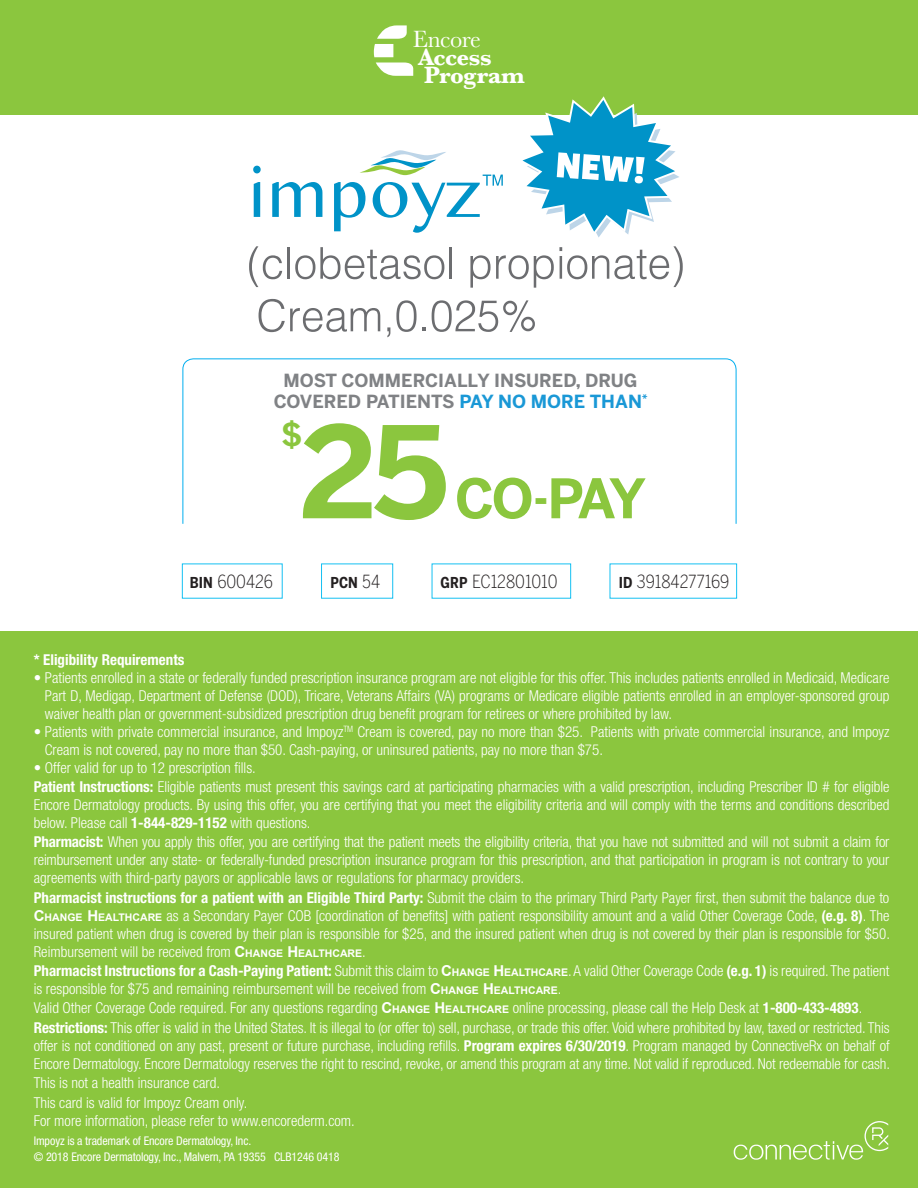
<style>
.page{position:relative;width:918px;height:1188px;background:#fff}
.page>*{position:absolute;margin:0;border:0;box-sizing:border-box;transform-origin:0 0}
.t1{font:700 126px "Benton Sans";color:#8bc63e}
.t2{font:700 54px "Benton Sans";color:#8bc63e}
.t3{font:700 31.5px "Benton Sans";color:#8bc63e}
.t4{font:700 24.45px/18.3px "Baskerville";letter-spacing:-.02em;color:#fff}
.t5{font:24.45px "Baskerville";letter-spacing:-.02em;color:#fff}
.t6{font:700 18px/21.6px "Benton Sans";color:#808285;text-align:center}
.t7{font:300 18px "Benton Sans Cond";color:#231f20}
.t8{font:300 condensed 15px/18px "Helvetica Neue";color:#fff}
.t9{font:700 condensed 15px "Helvetica Neue";color:#fff}
.t10{font:700 15px "Benton Sans Cond";color:#231f20}
.t11{font:condensed 12px/15.8px "Helvetica Neue";letter-spacing:-.01em;color:#fff}
.s1{color:#1a98d6}
.s2{font-weight:700;font-size:15px}
.s3{font-weight:300;font-size:18px}
.s4{font-weight:700}
.s5{font-family:"Arial";font-weight:700;font-stretch:normal}
.s6{font-family:"Arial";font-weight:700;font-stretch:normal;font-size:10.5px}
</style>
<div class="page">
<div style="left:0;top:0;width:918px;height:114px;background:#8bc63e"></div>
<svg style="left:376px;top:63px;width:38px;height:13px"></svg>
<svg style="left:374px;top:25px;width:33px;height:32px"></svg>
<div style="left:0;top:632px;width:918px;height:556px;background:#8bc63e"></div>
<svg style="left:734px;top:1121px;width:154px;height:39px"></svg>
<div style="left:321px;top:564px;width:72px;height:35px;border:1px solid #15c0f2"></div>
<svg style="left:182px;top:358px;width:555px;height:166px"></svg>
<svg style="left:253px;top:166px;width:8px;height:51px"></svg>
<svg style="left:272px;top:182px;width:50px;height:35px"></svg>
<svg style="left:249px;top:246px;width:33px;height:41px"></svg>
<hr style="left:288px;top:247px;width:2px;height:32px;background:#6c6d70">
<svg style="left:295px;top:247px;width:149px;height:32px"></svg>
<hr style="left:449px;top:247px;width:3px;height:32px;background:#6c6d70">
<svg style="left:470px;top:246px;width:213px;height:42px"></svg>
<svg style="left:259px;top:299px;width:121px;height:33px"></svg>
<svg style="left:387px;top:327px;width:3px;height:10px"></svg>
<svg style="left:396px;top:300px;width:21px;height:32px"></svg>
<svg style="left:423px;top:327px;width:3px;height:4px"></svg>
<svg style="left:432px;top:300px;width:103px;height:32px"></svg>
<svg style="left:334px;top:150px;width:169px;height:83px"></svg>
<svg style="left:518px;top:96px;width:162px;height:142px"></svg>
<h3 class="t5" style="left:413px;top:23px;width:69px">Encore</h3>
<h3 class="t4" style="left:419px;top:48px;width:108px">Access<br>Program</h3>
<p class="t6" style="left:274px;top:369px;width:375px">MOST COMMERCIALLY INSURED, DRUG<br>COVERED PATIENTS <span class="s1">PAY NO MORE THAN</span><sup>*</sup></p>
<h3 class="t3" style="left:281px;top:416px;width:23px">$</h3>
<h1 class="t1" style="left:300px;top:397px;width:151px">25</h1>
<h2 class="t2" style="left:455px;top:466px;width:193px">CO-PAY</h2>
<p class="t7" style="left:190px;top:571px;width:85px"><span class="s2">BIN</span> 600426</p>
<p class="t10" style="left:330px;top:574px;width:51px">PCN <span class="s3">54</span></p>
<p class="t7" style="left:441px;top:571px;width:118px"><span class="s2">GRP</span> EC12801010</p>
<p class="t7" style="left:619px;top:571px;width:112px"><span class="s2">ID</span> 39184277169</p>
<p class="t9" style="left:34px;top:650px;width:152px">* Eligibility Requirements</p>
<p class="t8" style="left:45px;top:668px;width:846px;text-align:justify;text-indent:-11px">• Patients enrolled in a state or federally funded prescription insurance program are not eligible for this offer. This includes patients enrolled in Medicaid, Medicare Part D, Medigap, Department of Defense (DOD), Tricare, Veterans Affairs (VA) programs or Medicare eligible patients enrolled in an employer-sponsored group waiver health plan or government-subsidized prescription drug benefit program for retirees or where prohibited by law.</p>
<p class="t8" style="left:45px;top:722px;width:846px;text-indent:-11px">• Patients with private commercial insurance, and Impoyz<sup>TM</sup> Cream is covered, pay no more than $25. Patients with private commercial insurance, and Impoyz<br>Cream is not covered, pay no more than $50. Cash-paying, or uninsured patients, pay no more than $75.</p>
<p class="t8" style="left:34px;top:758px;width:857px;line-height:18.5px">• Offer valid for up to 12 prescription fills.<br><span class="s4">Patient Instructions:</span> Eligible patients must present this savings card at participating pharmacies with a valid prescription, including Prescriber ID # for eligible Encore Dermatology products. By using this offer, you are certifying that you meet the eligibility criteria and will comply with the terms and conditions described below. Please call <span class="s4">1-844-829-1152</span> with questions.</p>
<p class="t8" style="left:34px;top:833px;width:857px;text-align:justify"><span class="s4">Pharmacist:</span> When you apply this offer, you are certifying that the patient meets the eligibility criteria, that you have not submitted and will not submit a claim for reimbursement under any state- or federally-funded prescription insurance program for this prescription, and that participation in program is not contrary to your agreements with third-party payors or applicable laws or regulations for pharmacy providers.</p>
<p class="t8" style="left:34px;top:888px;width:858px"><span class="s4">Pharmacist instructions for a patient with an Eligible Third Party:</span> Submit the claim to the primary Third Party Payer first, then submit the balance due to <span class="s5">C</span><span class="s6">HANGE</span> <span class="s5">H</span> <span class="s6">EALTHCARE</span> as a Secondary Payer COB [coordination of benefits] with patient responsibility amount and a valid Other Coverage Code, <span class="s4">(e.g. 8)</span>. The insured patient when drug is covered by their plan is responsible for $25, and the insured patient when drug is not covered by their plan is responsible for $50.<br>Reimbursement will be received from <span class="s5">C</span><span class="s6">HANGE</span> <span class="s5">H</span> <span class="s6">EALTHCARE</span>.<br><span class="s4">Pharmacist Instructions for a Cash-Paying Patient:</span> Submit this claim to <span class="s5">C</span><span class="s6">HANGE</span> <span class="s5">H</span> <span class="s6">EALTHCARE</span>. A valid Other Coverage Code <span class="s4">(e.g. 1)</span> is required. The patient is responsible for $75 and remaining reimbursement will be received from <span class="s5">C</span><span class="s6">HANGE</span> <span class="s5">H</span> <span class="s6">EALTHCARE</span>.</p>
<p class="t8" style="left:34px;top:998px;width:857px;line-height:19.4px">Valid Other Coverage Code required. For any questions regarding <span class="s5">C</span><span class="s6">HANGE</span> <span class="s5">H</span> <span class="s6">EALTHCARE</span> online processing, please call the Help Desk at <span class="s4">1-800-433-4893</span>.<br><span class="s4">Restrictions:</span> This offer is valid in the United States. It is illegal to (or offer to) sell, purchase, or trade this offer. Void where prohibited by law, taxed or restricted. This</p>
<p class="t8" style="left:34px;top:1036px;width:858px">offer is not conditioned on any past, present or future purchase, including refills. <span class="s4">Program expires 6/30/2019</span>. Program managed by ConnectiveRx on behalf of<br>Encore Dermatology. Encore Dermatology reserves the right to rescind, revoke, or amend this program at any time. Not valid if reproduced. Not redeemable for cash.</p>
<p class="t8" style="left:34px;top:1073px;width:323px;line-height:18.8px">This is not a health insurance card.<br>This card is valid for Impoyz Cream only.<br>For more information, please refer to www.encorederm.com.</p>
<p class="t11" style="left:34px;top:1133px;width:307px">Impoyz is a trademark of Encore Dermatology, Inc.<br>© 2018 Encore Dermatology, Inc., Malvern, PA 19355 CLB1246 0418</p>
</div>
